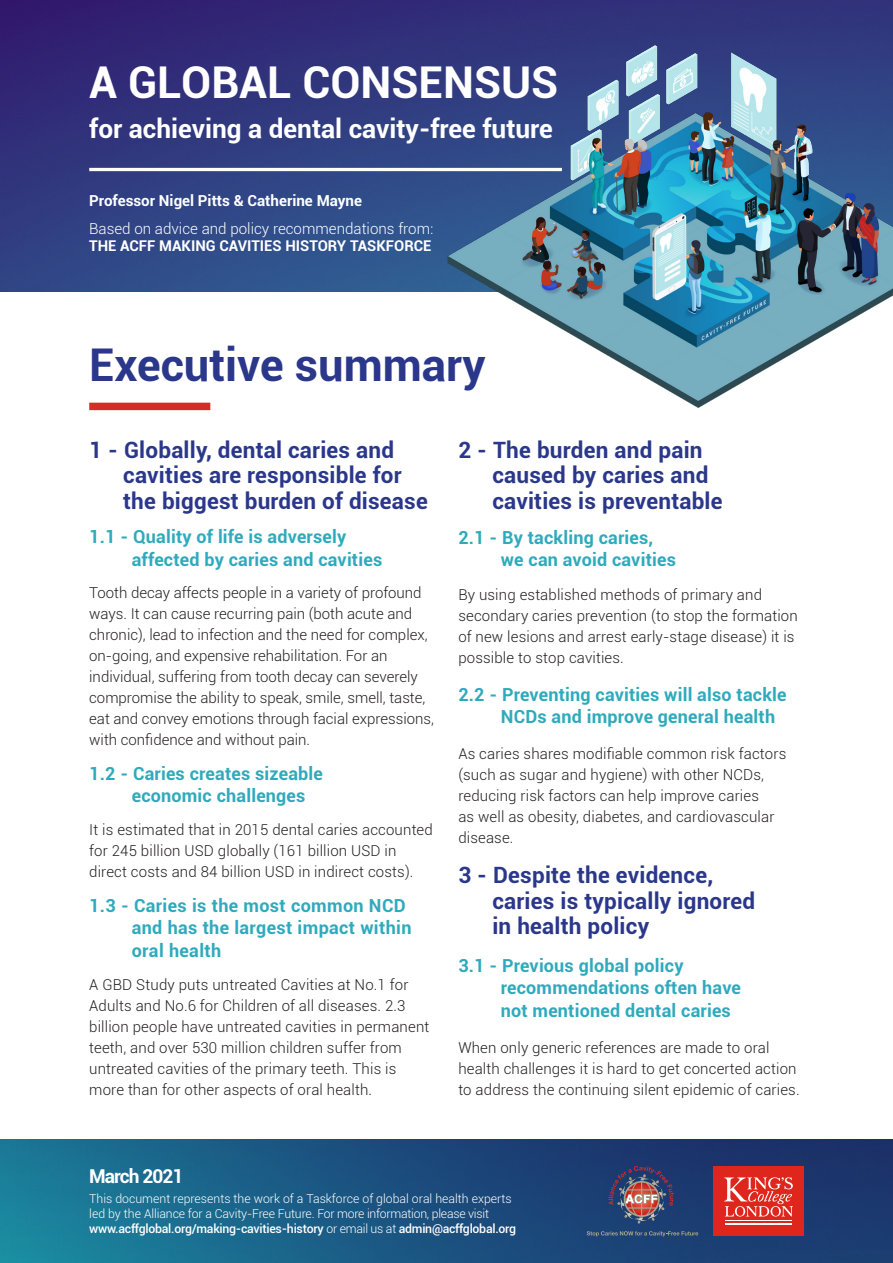
<style>
.page{position:relative;width:893px;height:1263px;background:#fff}
.page>*{position:absolute;margin:0;border:0;box-sizing:border-box;transform-origin:0 0}
.t1{font:700 45.15px "Roboto";color:#2a378a}
.t2{font:700 43.8px "Roboto";color:#fff}
.t3{font:700 26.25px "Roboto";color:#fff}
.Body{font:700 22.5px/25.5px "Roboto";letter-spacing:.01em;color:#2a378a}
.t4{font:700 19.05px "Roboto";letter-spacing:-.05em;color:#fff}
.Body-2{font:700 18px/22.5px "Roboto";letter-spacing:.01em;color:#2faabc}
.t5{font:300 15.15px "Roboto";color:#fff}
.t6{font:700 15.15px "Roboto";color:#fff}
.Paragraph_Style_2{font:300 15px/21px "Roboto";letter-spacing:.01em;color:#231f20}
.t7{font:700 14.85px "Roboto";color:#fff}
.t8{font:300 12.3px/15px "Roboto";color:#fff}
.s1{font-weight:500}
</style>
<div class="page">
<img style="left:0;top:0;width:435px;height:291px">
<div style="left:89px;top:403px;width:121px;height:7px;background:#d62c23"></div>
<hr style="left:89px;top:168px;width:473px;height:3px;background:#fff">
<img style="left:435px;top:0;width:458px;height:408px">
<svg style="left:0;top:1139px;width:893px;height:124px;background:#1b5480"></svg>
<svg style="left:608px;top:1166px;width:66px;height:58px;background:#5a526e"></svg>
<svg style="left:587px;top:1231px;width:111px;height:5px"></svg>
<div style="left:713px;top:1166px;width:91px;height:69px;background:#de261c"></div>
<hr style="left:725px;top:1220px;width:67px;height:1px;background:#fff">
<hr style="left:725px;top:1223px;width:67px;height:2px;background:#fff">
<svg style="left:724px;top:1177px;width:69px;height:39px"></svg>
<p class="t2" style="left:89px;top:52px;width:471px">A GLOBAL CONSENSUS</p>
<p class="t3" style="left:89px;top:110px;width:465px">for achieving a dental cavity-free future</p>
<p class="t6" style="left:89px;top:190px;width:274px">Professor Nigel Pitts &amp; Catherine Mayne</p>
<p class="t5" style="left:89px;top:218px;width:346px">Based on advice and policy recommendations from:</p>
<p class="t7" style="left:89px;top:235px;width:344px">THE ACFF MAKING CAVITIES HISTORY TASKFORCE</p>
<p class="t1" style="left:89px;top:333px;width:398px">Executive summary</p>
<p class="Body" style="left:123px;top:436px;width:306px;text-indent:-34px">1 - Globally, dental caries and cavities are responsible for the biggest burden of disease</p>
<p class="Body-2" style="left:132px;top:525px;width:252px;text-indent:-43px">1.1 - Quality of life is adversely affected by caries and cavities</p>
<p class="Paragraph_Style_2" style="left:89px;top:582px;width:346px">Tooth decay affects people in a variety of profound ways. It can cause recurring pain (both acute and chronic), lead to infection and the need for complex, on-going, and expensive rehabilitation. For an individual, suffering from tooth decay can severely compromise the ability to speak, smile, smell, taste, eat and convey emotions through facial expressions, with confidence and without pain.</p>
<p class="Body-2" style="left:132px;top:761px;width:193px;text-indent:-43px">1.2 - Caries creates sizeable economic challenges</p>
<p class="Paragraph_Style_2" style="left:89px;top:819px;width:345px">It is estimated that in 2015 dental caries accounted for 245 billion USD globally (161 billion USD in direct costs and 84 billion USD in indirect costs).</p>
<p class="Body-2" style="left:132px;top:893px;width:281px;text-indent:-43px">1.3 - Caries is the most common NCD and has the largest impact within oral health</p>
<p class="Paragraph_Style_2" style="left:89px;top:973px;width:342px">A GBD Study puts untreated Cavities at No.1 for Adults and No.6 for Children of all diseases. 2.3 billion people have untreated cavities in permanent teeth, and over 530 million children suffer from untreated cavities of the primary teeth. This is more than for other aspects of oral health.</p>
<p class="Body" style="left:492px;top:436px;width:232px;text-indent:-34px">2 - The burden and pain caused by caries and cavities is preventable</p>
<p class="Body-2" style="left:501px;top:525px;width:177px;text-indent:-43px">2.1 - By tackling caries, we can avoid cavities</p>
<p class="Paragraph_Style_2" style="left:458px;top:584px;width:341px">By using established methods of primary and secondary caries prevention (to stop the formation of new lesions and arrest early-stage disease) it is possible to stop cavities.</p>
<p class="Body-2" style="left:501px;top:682px;width:287px;text-indent:-43px">2.2 - Preventing cavities will also tackle<br>NCDs and improve general health</p>
<p class="Paragraph_Style_2" style="left:458px;top:743px;width:329px">As caries shares modifiable common risk factors (such as sugar and hygiene) with other NCDs, reducing risk factors can help improve caries<br>as well as obesity, diabetes, and cardiovascular disease.</p>
<p class="Body" style="left:492px;top:862px;width:264px;text-indent:-34px">3 - Despite the evidence, caries is typically ignored in health policy</p>
<p class="Body-2" style="left:501px;top:953px;width:242px;text-indent:-43px">3.1 - Previous global policy recommendations often have not mentioned dental caries</p>
<p class="Paragraph_Style_2" style="left:458px;top:1036px;width:343px">When only generic references are made to oral health challenges it is hard to get concerted action to address the continuing silent epidemic of caries.</p>
<p class="t4" style="left:89px;top:1163px;width:96px">March 2021</p>
<p class="t8" style="left:89px;top:1191px;width:428px">This document represents the work of a Taskforce of global oral health experts led by the Alliance for a Cavity-Free Future. For more information, please visit <span class="s1">www.acffglobal.org/making-cavities-history</span> or email us at <span class="s1">admin@acffglobal.org</span></p>
</div>
